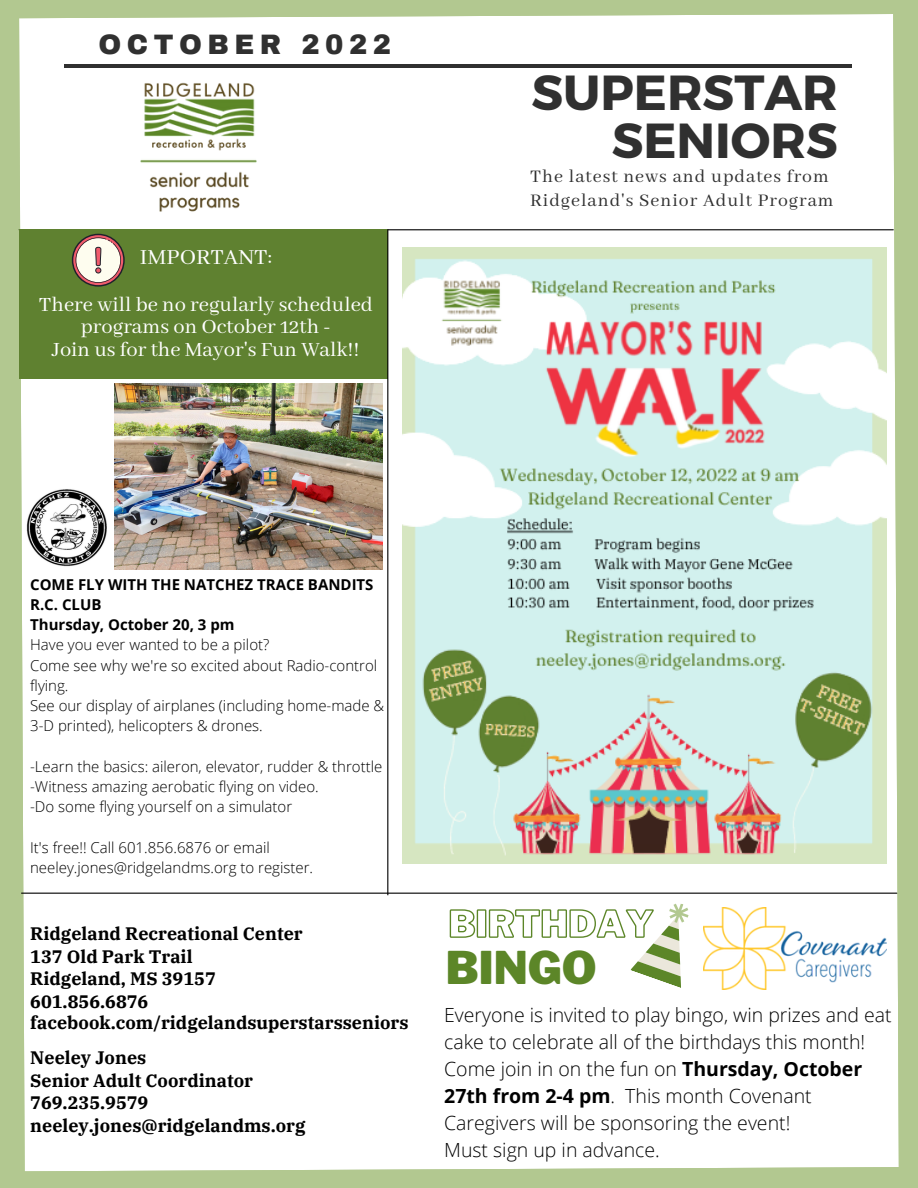
<style>
.page{position:relative;width:918px;height:1188px;background:#b2c890}
.page>*{position:absolute;margin:0;border:0;box-sizing:border-box;transform-origin:0 0}
.t1{font:700 49.2px/48.3px "Montserrat";color:#303030;text-align:right}
.t2{font:900 44.7px "Libre Franklin";color:#5c8628}
.t3{font:900 27.45px "Archivo";letter-spacing:.2em;color:#303030}
.t4{font:24px "Abhaya Libre";color:#fff}
.t5{font:22.5px/22.5px "Abhaya Libre";color:#fff;text-align:center}
.t6{font:19.65px/23.7px "Abhaya Libre";letter-spacing:.05em;color:#303030}
.t7{font:300 19.5px/27px "Open Sans";color:#000}
.t8{font:700 18px/22.2px "IBM Plex Serif";color:#000}
.t9{font:300 15px/20.2px "Open Sans";color:#000}
.t10{font:700 15px/20.2px "Open Sans";color:#000}
.s1{font-weight:700}
</style>
<div class="page">
<div style="left:19px;top:14px;width:880px;height:1157px;background:#fff"></div>
<hr style="left:65px;top:64px;width:787px;height:4px;background:#303030">
<div style="left:26px;top:284px;width:114px;height:124px;background:#fff"></div>
<img style="left:114px;top:81px;width:153px;height:136px">
<svg style="left:449px;top:901px;width:242px;height:87px"></svg>
<hr style="left:19px;top:229px;width:874px;height:1px;background:#000">
<div style="left:19px;top:229px;width:369px;height:150px;background:#5f8130"></div>
<hr style="left:387px;top:229px;width:1px;height:666px;background:#000">
<hr style="left:22px;top:893px;width:875px;height:1px;background:#000">
<svg style="left:72px;top:234px;width:53px;height:53px"></svg>
<img style="left:114px;top:384px;width:269px;height:186px">
<img style="left:23px;top:485px;width:87px;height:84px">
<img style="left:403px;top:247px;width:483px;height:617px">
<img style="left:703px;top:907px;width:183px;height:82px">
<h3 class="t3" style="left:98px;top:30px;width:294px">OCTOBER 2022</h3>
<h3 class="t4" style="left:140px;top:244px;width:134px">IMPORTANT:</h3>
<h3 class="t5" style="left:39px;top:294px;width:335px">There will be no regularly scheduled programs on October 12th -<br>Join us for the Mayor's Fun Walk!!</h3>
<h1 class="t1" style="left:531px;top:65px;width:308px">SUPERSTAR<br>SENIORS</h1>
<h3 class="t6" style="left:530px;top:165px;width:305px">The latest news and updates from<br>Ridgeland's Senior Adult Program</h3>
<p class="t10" style="left:30px;top:574px;width:345px">COME FLY WITH THE NATCHEZ TRACE BANDITS<br>R.C. CLUB<br>Thursday, October 20, 3 pm</p>
<p class="t9" style="left:30px;top:634px;width:356px">Have you ever wanted to be a pilot?<br>Come see why we're so excited about Radio-control flying.<br>See our display of airplanes (including home-made &amp; 3-D printed), helicopters &amp; drones.</p>
<p class="t9" style="left:30px;top:756px;width:354px">-Learn the basics: aileron, elevator, rudder &amp; throttle -Witness amazing aerobatic flying on video.<br>-Do some flying yourself on a simulator</p>
<p class="t9" style="left:30px;top:837px;width:284px">It's free!! Call 601.856.6876 or email neeley.jones@ridgelandms.org to register.</p>
<p class="t8" style="left:30px;top:922px;width:380px">Ridgeland Recreational Center<br>137 Old Park Trail<br>Ridgeland, MS 39157<br>601.856.6876 facebook.com/ridgelandsuperstarsseniors</p>
<p class="t8" style="left:30px;top:1046px;width:277px">Neeley Jones<br>Senior Adult Coordinator<br>769.235.9579 neeley.jones@ridgelandms.org</p>
<h2 class="t2" style="left:446px;top:941px;width:152px">BINGO</h2>
<p class="t7" style="left:444px;top:1001px;width:449px">Everyone is invited to play bingo, win prizes and eat cake to celebrate all of the birthdays this month!<br>Come join in on the fun on <span class="s1">Thursday, October 27th from 2-4 pm</span>. This month Covenant Caregivers will be sponsoring the event!<br>Must sign up in advance.</p>
</div>
